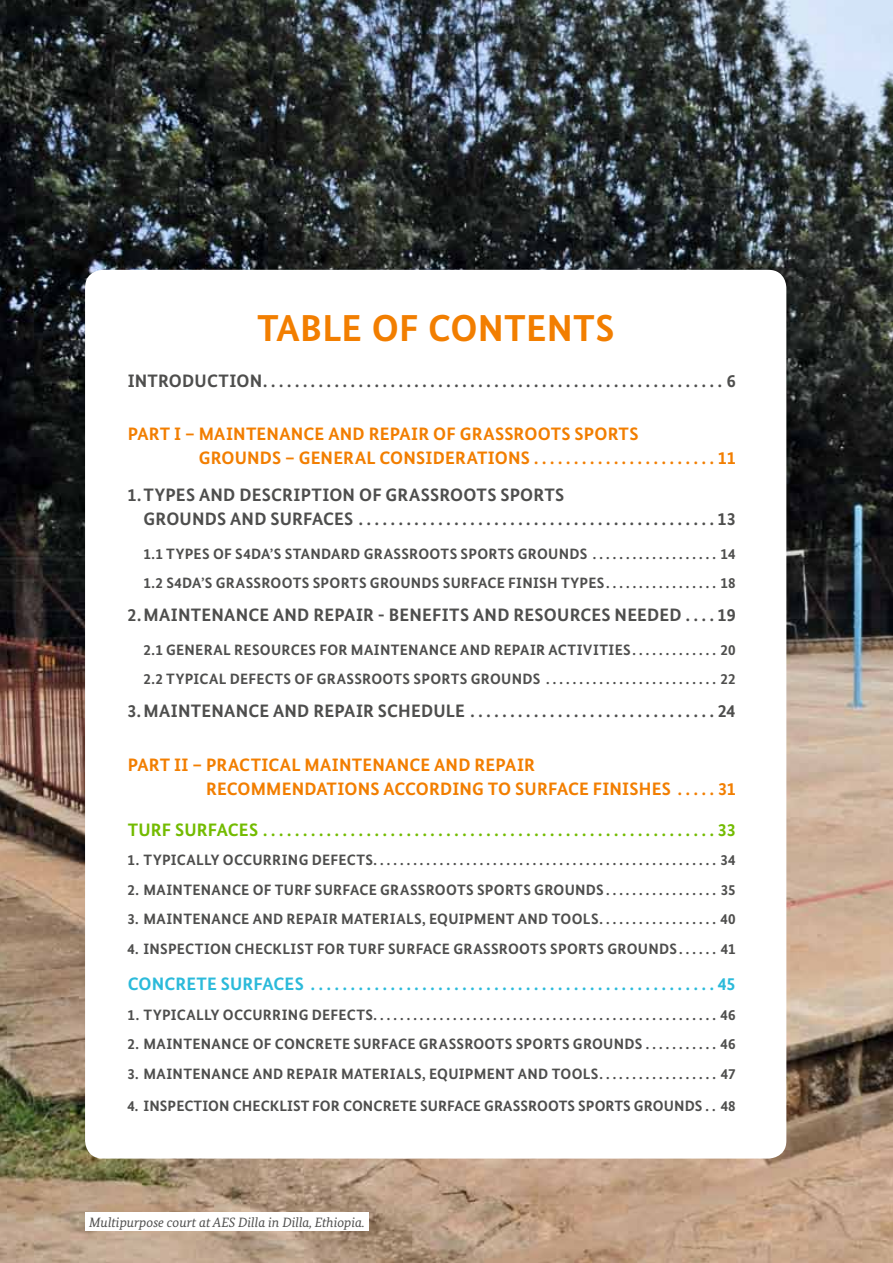
<style>
.page{position:relative;width:893px;height:1263px;background:#fff}
.page>*{position:absolute;margin:0;border:0;box-sizing:border-box;transform-origin:0 0}
.t1{font:700 37.5px "Bundes Sans";letter-spacing:.01em;color:#f27e00}
.t2{font:700 18px/24px "Bundes Sans";letter-spacing:.01em;color:#4e4e4d}
.t3{font:700 18px/24px "Bundes Sans";letter-spacing:.01em;color:#f27e00}
.t4{font:700 18px "Bundes Sans";letter-spacing:.015em;color:#73bb00}
.t5{font:700 18px "Bundes Sans";letter-spacing:.015em;color:#2bbada}
.t6{font:700 15px/29.5px "Bundes Sans";letter-spacing:.02em;color:#4e4e4d}
.t7{font:italic 13.5px "Bundes Serif";color:#4e4e4d}
</style>
<div class="page">
<img style="left:0;top:0;width:893px;height:1263px">
<div style="left:85px;top:270px;width:701px;height:888px;background:#fff;border-radius:18px"></div>
<div style="left:85px;top:1212px;width:284px;height:19px;background:#fff"></div>
<h1 class="t1" style="left:257px;top:306px;width:355px">TABLE OF CONTENTS</h1>
<p class="t2" style="left:128px;top:368px;width:609px">INTRODUCTION . . . . . . . . . . . . . . . . . . . . . . . . . . . . . . . . . . . . . . . . . . . . . . . . . . . . . . . . . 6</p>
<p class="t3" style="left:199px;top:422px;width:538px;text-indent:-71px">PART I – MAINTENANCE AND REPAIR OF GRASSROOTS SPORTS<br>GROUNDS – GENERAL CONSIDERATIONS . . . . . . . . . . . . . . . . . . . . . . . 11</p>
<p class="t2" style="left:144px;top:483px;width:594px;text-indent:-16px">1.TYPES AND DESCRIPTION OF GRASSROOTS SPORTS<br>GROUNDS AND SURFACES . . . . . . . . . . . . . . . . . . . . . . . . . . . . . . . . . . . . . . . . . . . . 13</p>
<p class="t6" style="left:143px;top:539px;width:594px">1.1 TYPES OF S4DA’S STANDARD GRASSROOTS SPORTS GROUNDS . . . . . . . . . . . . . . . . . . . 14<br>1.2 S4DA’S GRASSROOTS SPORTS GROUNDS SURFACE FINISH TYPES . . . . . . . . . . . . . . . . . 18</p>
<p class="t2" style="left:128px;top:603px;width:610px">2. MAINTENANCE AND REPAIR - BENEFITS AND RESOURCES NEEDED . . . . 19</p>
<p class="t6" style="left:143px;top:635px;width:594px">2.1 GENERAL RESOURCES FOR MAINTENANCE AND REPAIR ACTIVITIES . . . . . . . . . . . . . 20<br>2.2 TYPICAL DEFECTS OF GRASSROOTS SPORTS GROUNDS . . . . . . . . . . . . . . . . . . . . . . . . . . 22</p>
<p class="t2" style="left:128px;top:698px;width:610px">3. MAINTENANCE AND REPAIR SCHEDULE . . . . . . . . . . . . . . . . . . . . . . . . . . . . . . . 24</p>
<p class="t3" style="left:206px;top:752px;width:531px;text-indent:-78px">PART II – PRACTICAL MAINTENANCE AND REPAIR<br>RECOMM ENDATIONS ACCORDING TO SURFACE FINISHES . . . . . 31</p>
<p class="t4" style="left:128px;top:818px;width:609px">TURF SURFACES . . . . . . . . . . . . . . . . . . . . . . . . . . . . . . . . . . . . . . . . . . . . . . . . . . . . . . . . . 33</p>
<p class="t6" style="left:128px;top:845px;width:610px">1.TYPICALLY OCCURRING DEFECTS . . . . . . . . . . . . . . . . . . . . . . . . . . . . . . . . . . . . . . . . . . . . . . . . . . . . 34</p>
<p class="t6" style="left:128px;top:874px;width:610px">2. MAINTENANCE OF TURF SURFACE GRASSROOTS SPORTS GROUNDS . . . . . . . . . . . . . . . . . 35</p>
<p class="t6" style="left:128px;top:904px;width:610px">3. MAINTENANCE AND REPAIR MATERIALS, EQUIPM ENT AND TOOLS . . . . . . . . . . . . . . . . . . 40<br>4.I NSPECTION CHECKLIST FOR TURF SURFACE GRASSROOTS SPORTS GROUNDS . . . . . . 41</p>
<p class="t5" style="left:128px;top:973px;width:609px">CONCRETE SURFACES . . . . . . . . . . . . . . . . . . . . . . . . . . . . . . . . . . . . . . . . . . . . . . . . . . . 45</p>
<p class="t6" style="left:128px;top:1000px;width:610px">1.TYPICALLY OCCURRING DEFECTS . . . . . . . . . . . . . . . . . . . . . . . . . . . . . . . . . . . . . . . . . . . . . . . . . . . . 46</p>
<p class="t6" style="left:128px;top:1029px;width:610px">2. MAINTENANCE OF CONCRETE SURFACE GRASSROOTS SPORTS GROUNDS . . . . . . . . . . . 46</p>
<p class="t6" style="left:128px;top:1057px;width:610px;line-height:32.5px">3. MAINTENANCE AND REPAIR MATERIALS, EQUIPM ENT AND TOOLS . . . . . . . . . . . . . . . . . . 47<br>4.I NSPECTION CHECKLIST FOR CONCRETE SURFACE GRASSROOTS SPORTS GROUNDS . . 48</p>
<p class="t7" style="left:89px;top:1214px;width:277px">Multipurpose court at AES Dilla in Dilla, Ethiopia.</p>
</div>
